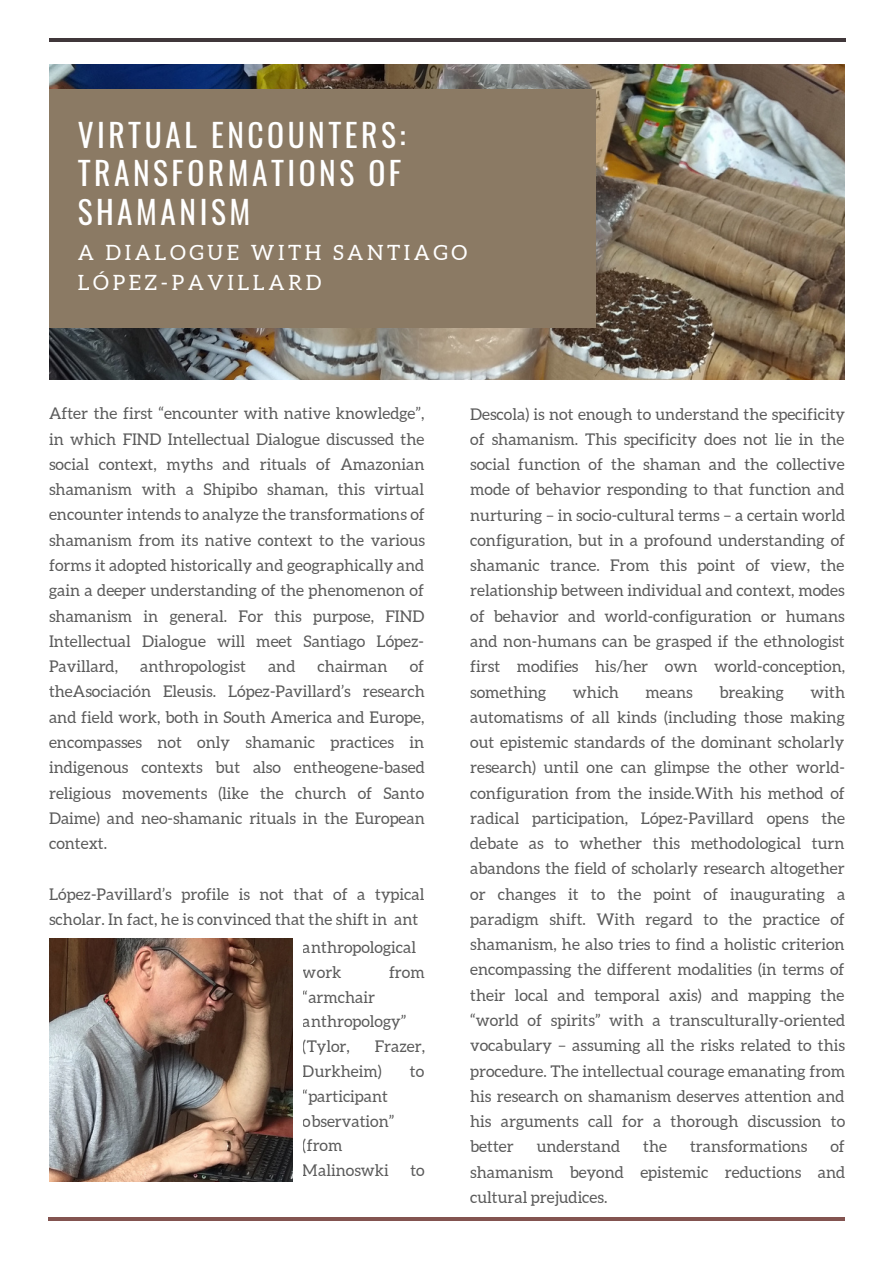
<style>
.page{position:relative;width:894px;height:1264px;background:#fff}
.page>*{position:absolute;margin:0;border:0;box-sizing:border-box;transform-origin:0 0}
.t1{font:31.5px/38.2px "Oswald";letter-spacing:.11em;color:#fff}
.t2{font:21px/30.5px "Aleo";letter-spacing:.17em;color:#fff}
.t3{font:16.05px/25.2px "Aleo";color:#000;text-align:justify}
</style>
<div class="page">
<img style="left:49px;top:64px;width:795px;height:315px">
<div style="left:49px;top:89px;width:546px;height:239px;background:#8b7a64"></div>
<hr style="left:49px;top:39px;width:796px;height:3px;background:#40373a">
<hr style="left:48px;top:1217px;width:796px;height:3px;background:#835450">
<img style="left:49px;top:938px;width:243px;height:243px">
<p class="t1" style="left:78px;top:115px;width:329px">VIRTUAL ENCOUNTERS:<br>TRANSFORMATIONS OF<br>SHAMANISM</p>
<p class="t2" style="left:78px;top:237px;width:391px">A DIALOGUE WITH SANTIAGO<br>LÓPEZ-PAVILLARD</p>
<p class="t3" style="left:49px;top:401px;width:377px">After the first “encounter with native knowledge”, in which FIND Intellectual Dialogue discussed the social context, myths and rituals of Amazonian shamanism with a Shipibo shaman, this virtual encounter intends to analyze the transformations of shamanism from its native context to the various forms it adopted historically and geographically and gain a deeper understanding of the phenomenon of shamanism in general. For this purpose, FIND Intellectual Dialogue will meet Santiago López-Pavillard,</p>
<p class="t3" style="left:140px;top:654px;width:107px">anthropologist</p>
<p class="t3" style="left:268px;top:654px;width:29px">and</p>
<p class="t3" style="left:317px;top:654px;width:71px">chairman</p>
<p class="t3" style="left:49px;top:653px;width:377px;text-indent:360px">of theAsociación Eleusis. López-Pavillard’s research and field work, both in South America and Europe, encompasses not only shamanic practices in indigenous contexts but also entheogene-based religious movements (like the church of Santo Daime) and neo-shamanic rituals in the European context.</p>
<p class="t3" style="left:49px;top:881px;width:377px">López-Pavillard’s profile is not that of a typical scholar. In fact, he is convinced that the shift in ant</p>
<p class="t3" style="left:303px;top:934px;width:115px;line-height:24.8px">anthropological work</p>
<p class="t3" style="left:389px;top:959px;width:37px">from</p>
<p class="t3" style="left:303px;top:984px;width:105px;line-height:24.8px;text-align:left">“armchair anthropology” (Tylor,</p>
<p class="t3" style="left:303px;top:1034px;width:124px;line-height:24.8px;text-indent:72px">Frazer,<br>Durkheim)</p>
<p class="t3" style="left:410px;top:1058px;width:16px">to</p>
<p class="t3" style="left:303px;top:1083px;width:93px;line-height:24.8px;text-align:left">“participant observation” (from<br>Malinoswki</p>
<p class="t3" style="left:410px;top:1157px;width:16px">to</p>
<p class="t3" style="left:470px;top:401px;width:376px">Descola) is not enough to understand the specificity of shamanism. This specificity does not lie in the social function of the shaman and the collective mode of behavior responding to that function and nurturing – in socio-cultural terms – a certain world configuration, but in a profound understanding of shamanic trance. From this point of view, the relationship between individual and context, modes of behavior and world-configuration or humans and non-humans can be grasped if the ethnologist first modifies his/her own world-conception, something</p>
<p class="t3" style="left:572px;top:679px;width:48px">which</p>
<p class="t3" style="left:645px;top:679px;width:49px">means</p>
<p class="t3" style="left:719px;top:679px;width:66px">breaking</p>
<p class="t3" style="left:470px;top:679px;width:376px;text-indent:340px">with automatisms of all kinds (including those making out epistemic standards of the dominant scholarly research) until one can glimpse the other world&shy;configuration from the inside.With his method of radical participation, López-Pavillard opens the debate as to whether this methodological turn abandons the field of scholarly research altogether or changes it to the point of inaugurating a paradigm shift. With regard to the practice of shamanism, he also tries to find a holistic criterion encompassing the different modalities (in terms of their local and temporal axis) and mapping the “world of spirits” with a transculturally-oriented vocabulary – assuming all the risks related to this procedure. The intellectual courage emanating from his research on shamanism deserves attention and his arguments call for a thorough discussion to better</p>
<p class="t3" style="left:536px;top:1133px;width:85px">understand</p>
<p class="t3" style="left:643px;top:1133px;width:25px">the</p>
<p class="t3" style="left:690px;top:1133px;width:119px">transformations</p>
<p class="t3" style="left:470px;top:1133px;width:376px;text-indent:360px">of shamanism beyond epistemic reductions and cultural prejudices.</p>
</div>
